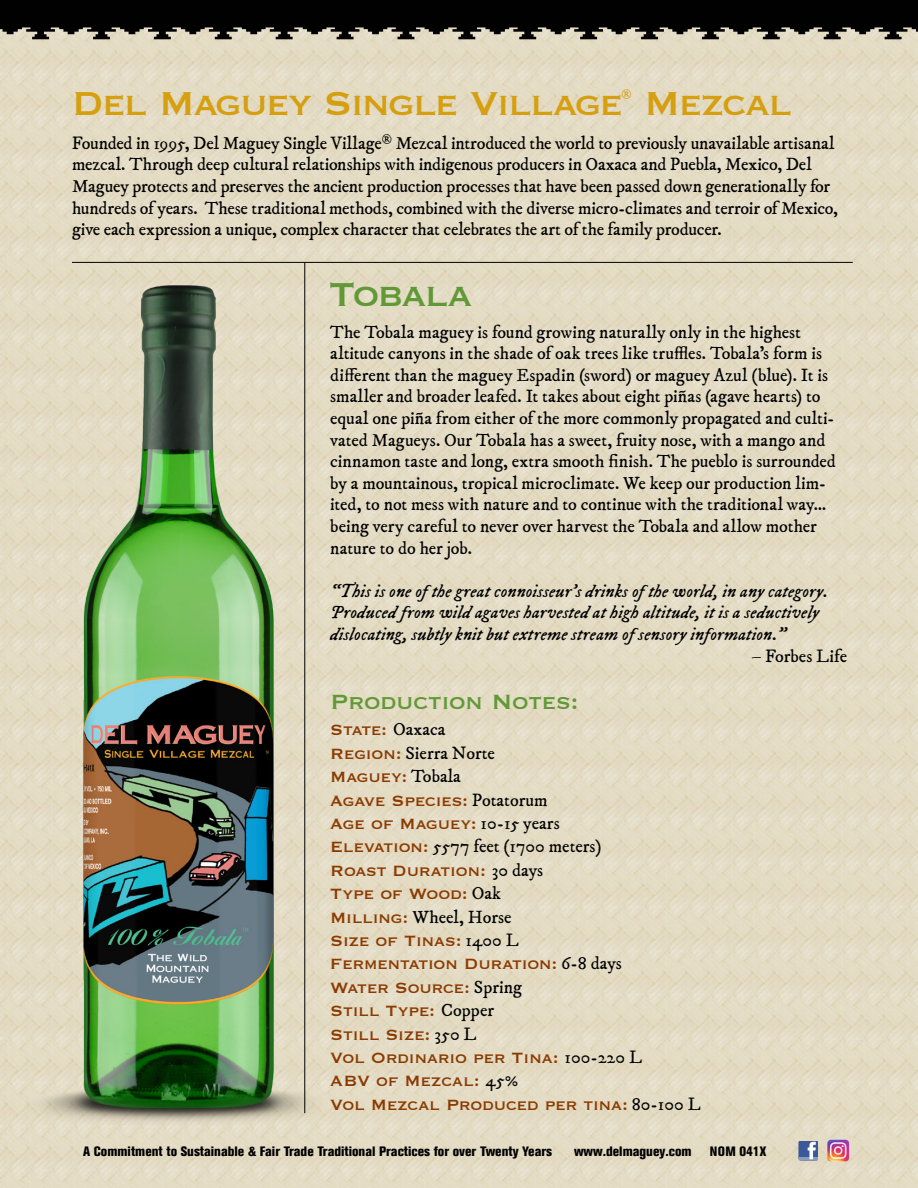
<style>
.page{position:relative;width:918px;height:1188px;background:#fff}
.page>*{position:absolute;margin:0;border:0;box-sizing:border-box;transform-origin:0 0}
.t1{font:43.5px "Copperplate";letter-spacing:-.055em;color:#d59f0f}
.t2{font:43.5px "Copperplate";letter-spacing:-.045em;color:#619937}
.t3{font:27px "Copperplate";letter-spacing:-.02em;color:#619937}
.t4{font:19.5px/23.4px "Copperplate";letter-spacing:-.02em;color:#8b3b02}
.t5{font:18px/21.6px "IM FELL DW Pica Roman";letter-spacing:-.005em;color:#000}
.t6{font:18px/21.6px "IM FELL DW Pica Italic";letter-spacing:.005em;color:#000}
.t7{font:800 condensed 13.5px "Akzidenz Grotesk BE";color:#000}
.t8{font:13.5px "IM FELL DW Pica Roman";color:#d59f0f}
.s1{font-family:"IM FELL DW Pica Roman";font-size:18px;color:#000}
.s2{font-family:"Copperplate";font-size:19.5px;color:#8b3b02}
</style>
<div class="page">
<img style="left:1px;top:39px;width:917px;height:1149px">
<svg style="left:0;top:0;width:918px;height:39px;background:#282723"></svg>
<svg style="left:798px;top:1141px;width:20px;height:20px"></svg>
<img style="left:827px;top:1139px;width:23px;height:23px">
<hr style="left:72px;top:262px;width:781px;height:1px;background:#000">
<hr style="left:305px;top:263px;width:1px;height:850px;background:#000">
<img style="left:14px;top:281px;width:324px;height:850px">
<h1 class="t1" style="left:72px;top:75px;width:553px">Del Maguey Single Village</h1>
<p class="t8" style="left:621px;top:86px;width:12px">®</p>
<h1 class="t1" style="left:644px;top:75px;width:150px">Mezcal</h1>
<p class="t5" style="left:72px;top:132px;width:768px">Founded in 1995, Del Maguey Single Village<sup>®</sup> Mezcal introduced the world to previously unavailable artisanal mezcal. Through deep cultural relationships with indigenous producers in Oaxaca and Puebla, Mexico, Del Maguey protects and preserves the ancient production processes that have been passed down generationally for hundreds of years. These traditional methods, combined with the diverse micro-climates and terroir of Mexico, give each expression a unique, complex character that celebrates the art of the family producer.</p>
<h1 class="t2" style="left:329px;top:266px;width:145px">Tobala</h1>
<p class="t5" style="left:330px;top:321px;width:507px">The Tobala maguey is found growing naturally only in the highest altitude canyons in the shade of oak trees like truffles. Tobala’s form is different than the maguey Espadin (sword) or maguey Azul (blue). It is smaller and broader leafed. It takes about eight piñas (agave hearts) to equal one piña from either of the more commonly propagated and culti&shy;vated Magueys. Our Tobala has a sweet, fruity nose, with a mango and cinnamon taste and long, extra smooth finish. The pueblo is surrounded by a mountainous, tropical microclimate. We keep our production lim&shy;ited, to not mess with nature and to continue with the traditional way… being very careful to never over harvest the Tobala and allow mother nature to do her job.</p>
<p class="t6" style="left:330px;top:581px;width:499px">“This is one of the great connoisseur’s drinks of the world, in any category.<br>Produced from wild agaves harvested at high altitude, it is a seductively dislocating, subtly knit but extreme stream of sensory information.”</p>
<p class="t5" style="left:752px;top:645px;width:97px">– Forbes Life</p>
<h2 class="t3" style="left:330px;top:684px;width:250px">Production Notes:</h2>
<p class="t4" style="left:330px;top:717px;width:117px">State: <span class="s1">Oaxaca</span></p>
<p class="t5" style="left:330px;top:742px;width:166px"><span class="s2">Region:</span> Sierra Norte</p>
<p class="t4" style="left:330px;top:764px;width:231px">Maguey: <span class="s1">Tobala<br></span>Agave Species: <span class="s1">Potatorum<br></span>Age of Maguey: <span class="s1">10-15 years</span></p>
<p class="t5" style="left:330px;top:836px;width:273px"><span class="s2">Elevation:</span> 5577 feet (1700 meters)</p>
<p class="t4" style="left:330px;top:858px;width:215px">Roast Duration: <span class="s1">30 days<br></span>Type of Wood: <span class="s1">Oak</span></p>
<p class="t5" style="left:330px;top:906px;width:183px"><span class="s2">Milling:</span> Wheel, Horse</p>
<p class="t4" style="left:330px;top:928px;width:372px">Size of Tinas: <span class="s1">1400 L<br></span>Fermentation Duration: <span class="s1">6-8 days<br></span>Water Source: <span class="s1">Spring<br></span>Still Type: <span class="s1">Copper<br></span>Still Size: <span class="s1">350 L<br></span>Vol Ordinario per Tina: <span class="s1">100-220 L<br></span>ABV of Mezcal: <span class="s1">45%<br></span>Vol Mezcal Produced per tina: <span class="s1">80-100 L</span></p>
<p class="t7" style="left:83px;top:1143px;width:470px">A Commitment to Sustainable &amp; Fair Trade Traditional Practices for over Twenty Years</p>
<p class="t7" style="left:574px;top:1143px;width:119px">www.delmaguey.com</p>
<p class="t7" style="left:710px;top:1143px;width:58px">NOM 041X</p>
</div>
